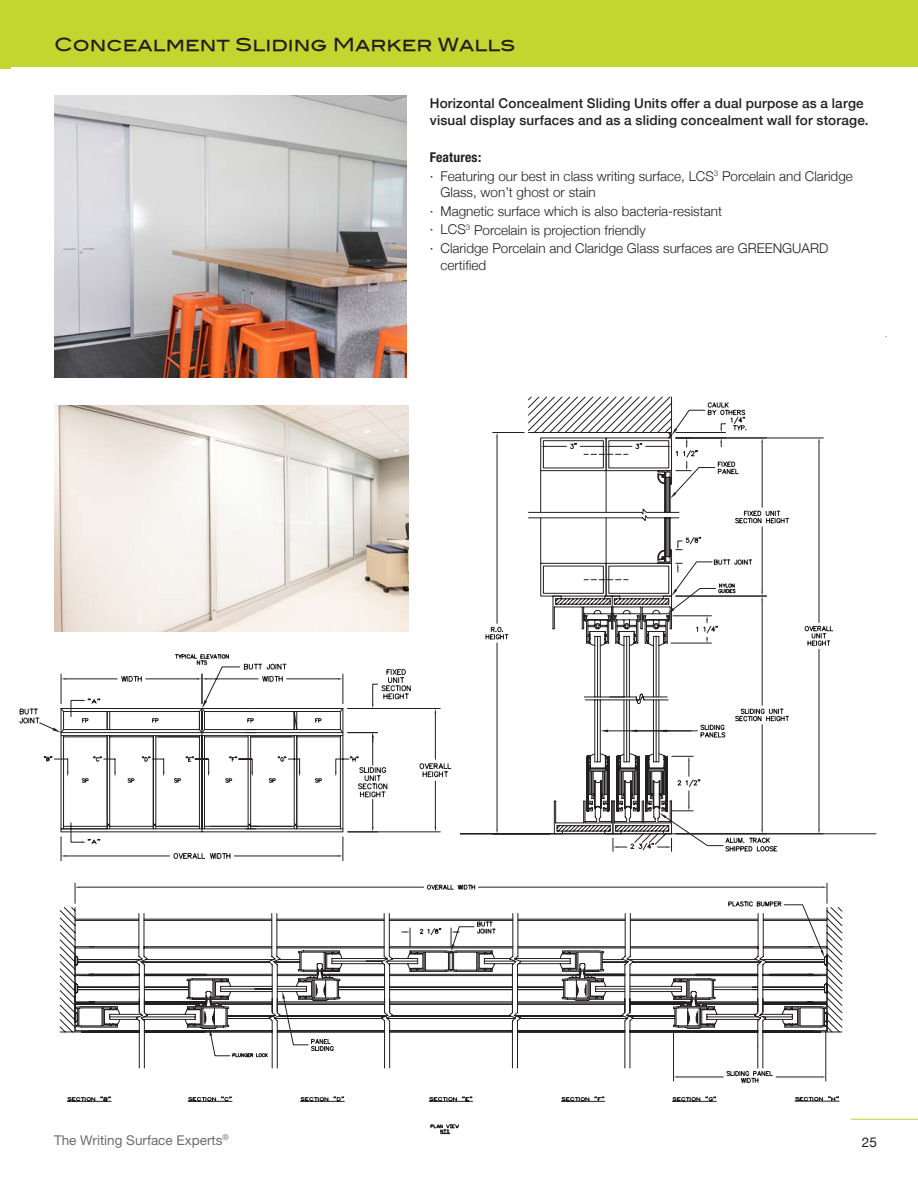
<style>
.page{position:relative;width:918px;height:1188px;background:#fff}
.page>*{position:absolute;margin:0;border:0;box-sizing:border-box;transform-origin:0 0}
.t1{font:18px "Blair Md ITCTT Medium";color:#231f20}
.t2{font:300 13.5px/18.6px "Helvetica Neue";color:#231f20}
.t3{font:500 13.5px/16.5px "Helvetica Neue";letter-spacing:.01em;color:#231f20}
.t4{font:13.5px "Helvetica Neue";color:#6c6d70}
.t5{font:13.5px "Helvetica Neue";color:#231f20}
.t6{font:7.8px "Helvetica Neue";color:#6c6d70}
.s1{font-weight:700;font-stretch:condensed}
</style>
<div class="page">
<hr style="left:851px;top:1119px;width:67px;height:1px;background:#c1d72f">
<div style="left:0;top:0;width:918px;height:67px;background:#c1d72f"></div>
<div style="left:0;top:0;width:10px;height:68px;background:#c1d72f"></div>
<img style="left:54px;top:95px;width:352px;height:282px">
<img style="left:54px;top:405px;width:355px;height:226px">
<svg style="left:387px;top:669px;width:64px;height:163px"></svg>
<svg style="left:20px;top:654px;width:367px;height:207px"></svg>
<svg style="left:528px;top:396px;width:261px;height:456px"></svg>
<svg style="left:460px;top:401px;width:417px;height:433px"></svg>
<svg style="left:485px;top:627px;width:24px;height:13px"></svg>
<svg style="left:66px;top:1096px;width:774px;height:39px"></svg>
<svg style="left:59px;top:907px;width:784px;height:126px"></svg>
<svg style="left:74px;top:882px;width:754px;height:201px"></svg>
<svg style="left:427px;top:882px;width:48px;height:11px"></svg>
<h1 class="t1" style="left:54px;top:30px;width:463px">Concealment Sliding Marker Walls</h1>
<p class="t3" style="left:430px;top:94px;width:440px">Horizontal Concealment Sliding Units offer a dual purpose as a large visual display surfaces and as a sliding concealment wall for storage.</p>
<p class="t2" style="left:430px;top:147px;width:425px"><span class="s1">Features:<br></span>· Featuring our best in class writing surface, LCS<sup>3</sup> Porcelain and Claridge</p>
<p class="t2" style="left:430px;top:182px;width:400px;text-indent:11px">Glass, won’t ghost or stain<br>· Magnetic surface which is also bacteria-resistant<br>· LCS<sup>3</sup> Porcelain is projection friendly<br>· Claridge Porcelain and Claridge Glass surfaces are GREENGUARD</p>
<p class="t2" style="left:441px;top:255px;width:47px">certified</p>
<p class="t6" style="left:223px;top:1133px;width:8px">®</p>
<p class="t4" style="left:54px;top:1132px;width:170px">The Writing Surface Experts</p>
<p class="t5" style="left:862px;top:1132px;width:17px">25</p>
</div>
